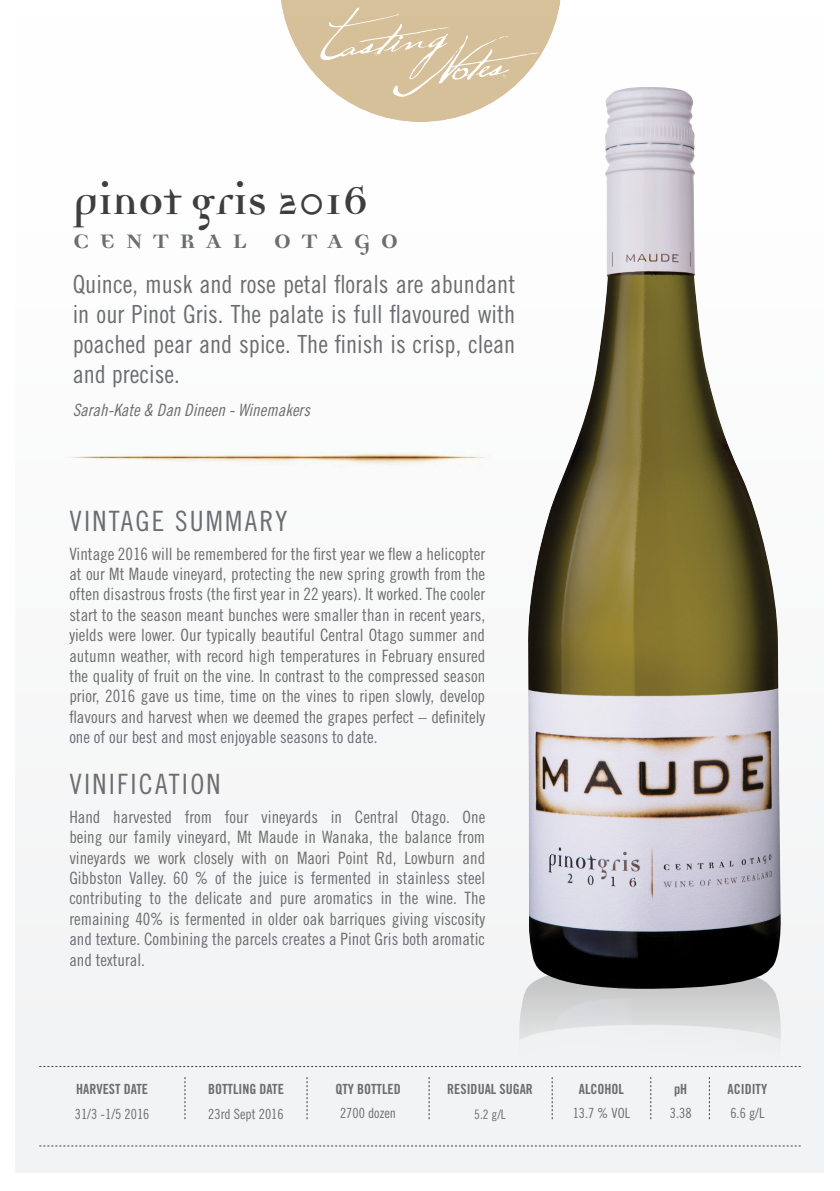
<style>
.page{position:relative;width:840px;height:1191px;background:#fff}
.page>*{position:absolute;margin:0;border:0;box-sizing:border-box;transform-origin:0 0}
.t1{font:700 46.2px "Democratica";color:#3e3e3f}
.t2{font:700 31.6px "Democratica";letter-spacing:.32em;color:#6c6d70}
.t3{font:28px "Trade Gothic Cond Eighteen";letter-spacing:.08em;color:#6c6d70}
.t4{font:25px/30px "Trade Gothic Cond Eighteen";color:#6c6d70;text-align:justify}
.t5{font:17px/20.4px "Trade Gothic Cond Eighteen";color:#6c6d70;text-align:justify}
.t6{font:17px "Trade Gothic Cond Eighteen Obl";color:#6c6d70}
.t7{font:14px "Trade Gothic Bold Cond Twenty";color:#6c6d70}
.t8{font:14px "Trade Gothic Cond Eighteen";color:#6c6d70}
.t9{font:13px "Trade Gothic Cond Eighteen";color:#6c6d70}
</style>
<div class="page">
<div style="left:16px;top:18px;width:807px;height:1154px;background:#f2f3f4"></div>
<svg style="left:39px;top:1145px;width:761px;height:1px"></svg>
<svg style="left:39px;top:1066px;width:761px;height:1px"></svg>
<img style="left:73px;top:454px;width:412px;height:10px">
<svg style="left:184px;top:1077px;width:1px;height:42px"></svg>
<svg style="left:306px;top:1077px;width:1px;height:42px"></svg>
<svg style="left:428px;top:1077px;width:1px;height:42px"></svg>
<img style="left:518px;top:991px;width:262px;height:182px">
<svg style="left:279px;top:0;width:282px;height:122px"></svg>
<img style="left:526px;top:87px;width:254px;height:904px">
<p class="t1" style="left:73px;top:179px;width:297px">pinot gris 2016</p>
<p class="t2" style="left:73px;top:224px;width:327px">CENTRAL OTAGO</p>
<p class="t4" style="left:73px;top:269px;width:444px">Quince, musk and rose petal florals are abundant in our Pinot Gris. The palate is full flavoured with poached pear and spice. The finish is crisp, clean and precise.</p>
<p class="t6" style="left:73px;top:399px;width:238px">Sarah-Kate &amp; Dan Dineen - Winemakers</p>
<p class="t3" style="left:69px;top:504px;width:219px">VINTAGE SUMMARY</p>
<p class="t5" style="left:69px;top:543px;width:417px">Vintage 2016 will be remembered for the first year we flew a helicopter at our Mt Maude vineyard, protecting the new spring growth from the often disastrous frosts (the first year in 22 years). It worked. The cooler start to the season meant bunches were smaller than in recent years, yields were lower. Our typically beautiful Central Otago summer and autumn weather, with record high temperatures in February ensured the quality of fruit on the vine. In contrast to the compressed season prior, 2016 gave us time, time on the vines to ripen slowly, develop flavours and harvest when we deemed the grapes perfect – definitely one of our best and most enjoyable seasons to date.</p>
<p class="t3" style="left:69px;top:768px;width:153px">VINIFICATION</p>
<p class="t5" style="left:69px;top:806px;width:417px">Hand harvested from four vineyards in Central Otago. One being our family vineyard, Mt Maude in Wanaka, the balance from vineyards we work closely with on Maori Point Rd, Lowburn and Gibbston Valley. 60 % of the juice is fermented in stainless steel contributing to the delicate and pure aromatics in the wine. The remaining 40% is fermented in older oak barriques giving viscosity and texture. Combining the parcels creates a Pinot Gris both aromatic and textural.</p>
<p class="t7" style="left:76px;top:1080px;width:73px">HARVEST DATE</p>
<p class="t8" style="left:75px;top:1105px;width:76px">31/3 -1/5 2016</p>
<p class="t7" style="left:208px;top:1080px;width:77px">BOTTLING DATE</p>
<p class="t8" style="left:208px;top:1105px;width:77px">23rd Sept 2016</p>
<p class="t7" style="left:335px;top:1080px;width:67px">QTY BOTTLED</p>
<p class="t8" style="left:340px;top:1105px;width:57px">2700 dozen</p>
<p class="t7" style="left:447px;top:1080px;width:87px">RESIDUAL SUGAR</p>
<p class="t9" style="left:474px;top:1106px;width:33px">5.2 g/L</p>
<p class="t7" style="left:578px;top:1080px;width:47px">ALCOHOL</p>
<p class="t8" style="left:572px;top:1105px;width:59px">13.7 % VOL</p>
<p class="t7" style="left:673px;top:1080px;width:15px">pH</p>
<p class="t8" style="left:669px;top:1105px;width:23px">3.38</p>
<p class="t7" style="left:727px;top:1080px;width:41px">ACIDITY</p>
<p class="t8" style="left:730px;top:1105px;width:36px">6.6 g/L</p>
</div>
